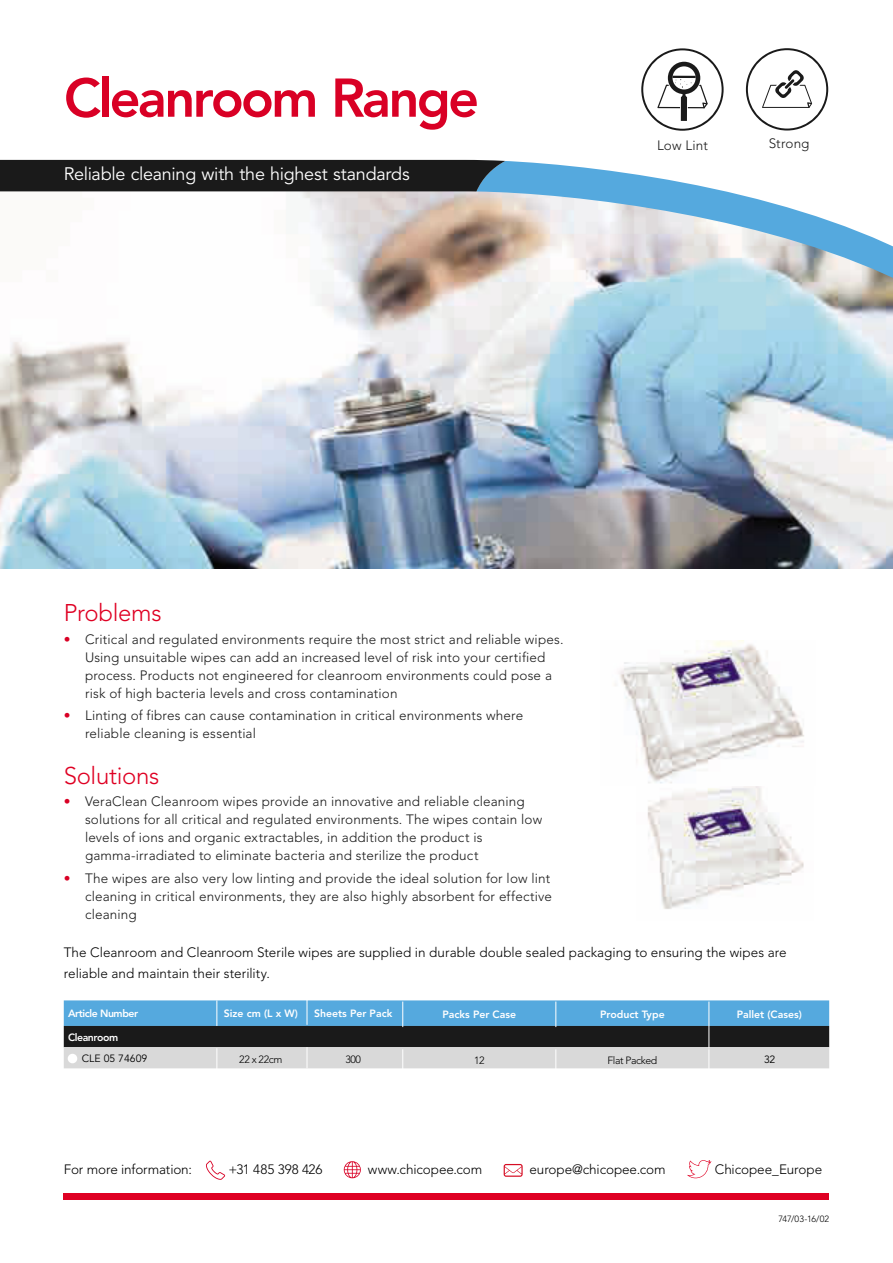
<style>
.page{position:relative;width:893px;height:1263px;background:#fff}
.page>*{position:absolute;margin:0;border:0;box-sizing:border-box;transform-origin:0 0}
.t1{font:800 54px "Avenir";letter-spacing:-.05em;color:#d90025}
.t2{font:300 24px "Avenir";letter-spacing:-.015em;color:#df0023}
.t3{font:18px "Avenir";letter-spacing:-.015em;color:#fff}
.t4{font:300 13.5px/18px "Avenir";letter-spacing:.01em;color:#1a1a1a}
.t5{font:300 13.5px/21px "Avenir";color:#000}
.t6{font:800 10.5px "Avenir";color:#fff}
.t7{font:800 10.5px "Avenir";letter-spacing:-.04em;color:#fff}
.t8{font:300 10.5px "Avenir";letter-spacing:-.04em;color:#000}
.t9{font:10.5px "Avenir LT Std";color:#000}
.t10{font:300 9px "Avenir";letter-spacing:-.015em;color:#000}
.s1{color:#d90025}
</style>
<div class="page">
<img style="left:0;top:287px;width:893px;height:281px">
<div style="left:64px;top:1193px;width:765px;height:6px;background:#df0023"></div>
<svg style="left:206px;top:1160px;width:19px;height:20px"></svg>
<svg style="left:344px;top:1161px;width:17px;height:17px"></svg>
<svg style="left:504px;top:1164px;width:19px;height:13px"></svg>
<svg style="left:687px;top:1160px;width:25px;height:18px"></svg>
<img style="left:647px;top:786px;width:157px;height:123px">
<img style="left:614px;top:640px;width:190px;height:144px">
<svg style="left:18px;top:161px;width:875px;height:126px"></svg>
<div style="left:0;top:160px;width:505px;height:31px;background:#1a1a1a"></div>
<div style="left:638px;top:44px;width:90px;height:90px;border:2px solid #fff;border-radius:50%"></div>
<svg style="left:641px;top:48px;width:83px;height:83px"></svg>
<div style="left:742px;top:44px;width:90px;height:90px;border:2px solid #fff;border-radius:50%"></div>
<svg style="left:746px;top:48px;width:82px;height:83px"></svg>
<svg style="left:64px;top:1000px;width:765px;height:69px;background:#6f8da1"></svg>
<div style="left:68px;top:1054px;width:9px;height:9px;background:#fff;border-radius:50%"></div>
<h1 class="t1" style="left:64px;top:66px;width:417px">Cleanroom Range</h1>
<h3 class="t3" style="left:64px;top:163px;width:348px">Reliable cleaning with the highest standards</h3>
<p class="t4" style="left:657px;top:136px;width:52px">Low Lint</p>
<p class="t4" style="left:769px;top:134px;width:42px">Strong</p>
<h2 class="t2" style="left:64px;top:599px;width:99px">Problems</h2>
<p class="t4" style="left:85px;top:630px;width:480px;text-indent:-21px"><span class="s1">•</span> Critical and regulated environments require the most strict and reliable wipes.<br>Using unsuitable wipes can add an increased level of risk into your certified process. Products not engineered for cleanroom environments could pose a risk of high bacteria levels and cross contamination</p>
<p class="t4" style="left:85px;top:706px;width:440px;text-indent:-21px"><span class="s1">•</span> Linting of fibres can cause contamination in critical environments where reliable cleaning is essential</p>
<h2 class="t2" style="left:64px;top:762px;width:97px">Solutions</h2>
<p class="t4" style="left:85px;top:793px;width:459px;text-indent:-21px"><span class="s1">•</span> VeraClean Cleanroom wipes provide an innovative and reliable cleaning solutions for all critical and regulated environments. The wipes contain low levels of ions and organic extractables, in addition the product is gamma-irradiated to eliminate bacteria and sterilize the product</p>
<p class="t4" style="left:85px;top:869px;width:469px;text-indent:-21px"><span class="s1">•</span> The wipes are also very low linting and provide the ideal solution for low lint cleaning in critical environments, they are also highly absorbent for effective cleaning</p>
<p class="t5" style="left:64px;top:942px;width:724px">The Cleanroom and Cleanroom Sterile wipes are supplied in durable double sealed packaging to ensuring the wipes are reliable and maintain their sterility.</p>
<p class="t7" style="left:68px;top:1007px;width:72px">Article Number</p>
<p class="t6" style="left:224px;top:1007px;width:76px">Size cm (L x W)</p>
<p class="t6" style="left:314px;top:1007px;width:80px">Sheets Per Pack</p>
<p class="t6" style="left:442px;top:1008px;width:75px">Packs Per Case</p>
<p class="t6" style="left:600px;top:1008px;width:66px">Product Type</p>
<p class="t7" style="left:68px;top:1031px;width:52px">Cleanroom</p>
<p class="t9" style="left:82px;top:1053px;width:67px">CLE 05 74609</p>
<p class="t8" style="left:239px;top:1053px;width:44px">22 x 22cm</p>
<p class="t8" style="left:345px;top:1053px;width:17px">300</p>
<p class="t8" style="left:474px;top:1054px;width:12px">12</p>
<p class="t8" style="left:608px;top:1054px;width:51px">Flat Packed</p>
<p class="t6" style="left:737px;top:1008px;width:67px">Pallet (Cases)</p>
<p class="t9" style="left:764px;top:1053px;width:13px">32</p>
<p class="t5" style="left:64px;top:1158px;width:130px">For more information:</p>
<p class="t5" style="left:228px;top:1158px;width:96px">+31 485 398 426</p>
<p class="t5" style="left:368px;top:1158px;width:116px">www.chicopee.com</p>
<p class="t5" style="left:530px;top:1158px;width:138px">europe@chicopee.com</p>
<p class="t5" style="left:715px;top:1158px;width:109px">Chicopee_Europe</p>
<p class="t10" style="left:778px;top:1213px;width:52px">747/03-16/02</p>
</div>
